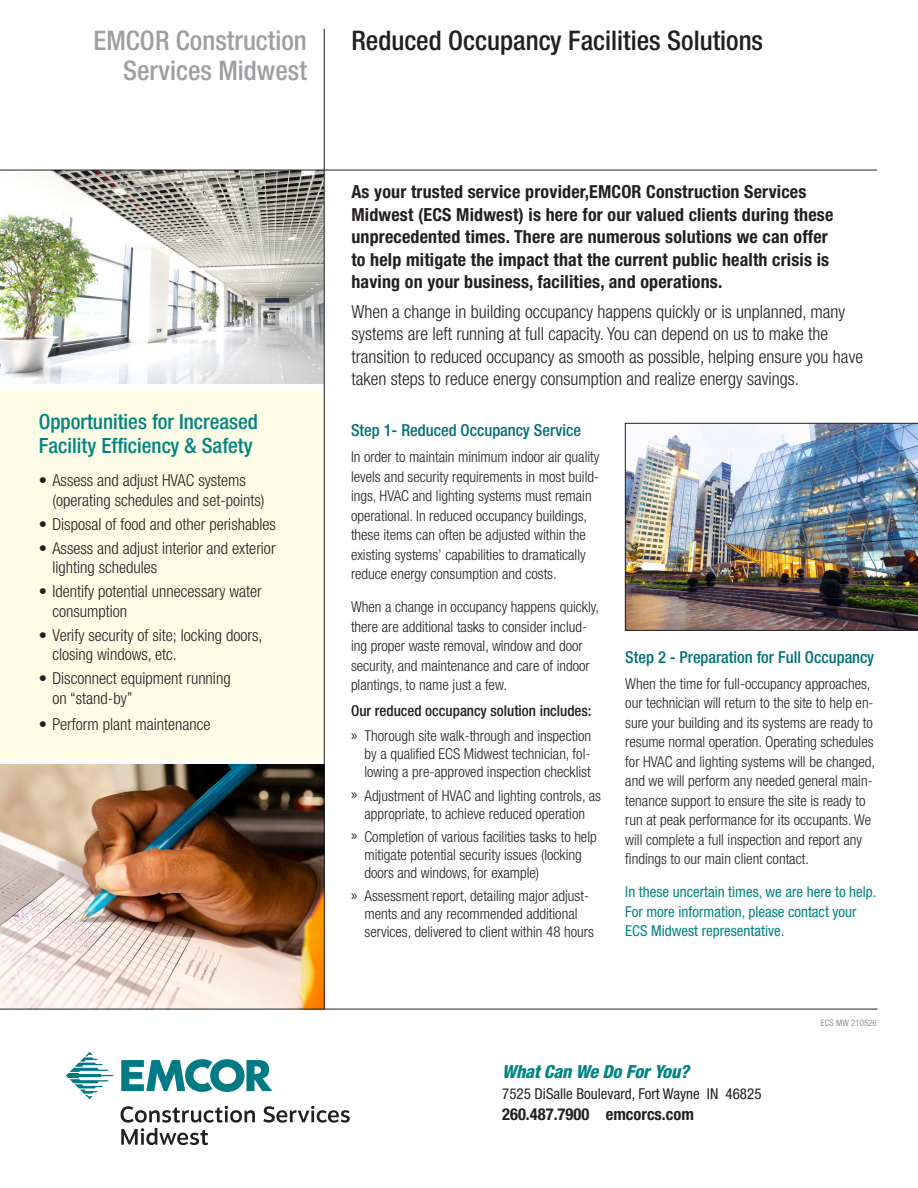
<style>
.page{position:relative;width:918px;height:1188px;background:#fff}
.page>*{position:absolute;margin:0;border:0;box-sizing:border-box;transform-origin:0 0}
._01_1_intro_copy{font:500 condensed 27px "Helvetica Neue";color:#231f20}
._01_1_intro_copy-2{font:500 condensed 27px "Helvetica Neue";color:#9d9fa2}
.Body_copy{font:500 condensed 21px/24px "Helvetica Neue";color:#008483}
.Intro_copy{font:700 condensed 18px/22.5px "Helvetica Neue";letter-spacing:.01em;color:#231f20}
.Intro_copy-2{font:300 condensed 18px/22.5px "Helvetica Neue";color:#231f20}
.t1{font:italic 800 condensed 18px "Helvetica Neue";letter-spacing:-.01em;color:#008483}
.Body_copy-2{font:300 condensed 16.5px/19.5px "Helvetica Neue";color:#231f20}
.Bold_Paragraph_Heade{font:500 condensed 16.5px "Helvetica Neue";color:#007078}
.t2{font:700 condensed 16.5px "Helvetica Neue";color:#231f20}
.Body_copy-3{font:300 condensed 15px/19.5px "Helvetica Neue";color:#231f20}
.Body_copy-4{font:condensed 15px/19.5px "Helvetica Neue";color:#008483}
.t3{font:condensed 15px "Helvetica Neue";color:#231f20}
.Body_copy-5{font:500 condensed 15px "Helvetica Neue";color:#231f20}
.t4{font:condensed 9px "Helvetica Neue";color:#939598}
.s1{font-family:"Myriad Pro";font-weight:400;font-stretch:normal}
</style>
<div class="page">
<img style="left:0;top:765px;width:324px;height:244px">
<div style="left:0;top:390px;width:324px;height:370px;background:#fffde5"></div>
<img style="left:0;top:171px;width:324px;height:213px">
<hr style="left:0;top:170px;width:877px;height:1px;background:#231f20">
<hr style="left:0;top:1009px;width:878px;height:1px;background:#231f20">
<hr style="left:324px;top:29px;width:1px;height:980px;background:#231f20">
<img style="left:625px;top:423px;width:293px;height:208px">
<svg style="left:263px;top:1106px;width:87px;height:17px"></svg>
<svg style="left:121px;top:1106px;width:134px;height:39px"></svg>
<svg style="left:121px;top:1059px;width:151px;height:33px"></svg>
<svg style="left:66px;top:1052px;width:47px;height:47px"></svg>
<p class="_01_1_intro_copy-2" style="left:94px;top:24px;width:215px">EMCOR Construction</p>
<p class="_01_1_intro_copy" style="left:351px;top:24px;width:413px">Reduced Occupancy Facilities Solutions</p>
<p class="_01_1_intro_copy-2" style="left:123px;top:54px;width:185px">Services Midwest</p>
<p class="Body_copy" style="left:39px;top:409px;width:221px">Opportunities for Increased<br>Facility Efficiency &amp; Safety</p>
<p class="Body_copy-2" style="left:52px;top:470px;width:214px;text-indent:-13px">• Assess and adjust HVAC systems (operating schedules and set-points)</p>
<p class="Body_copy-2" style="left:39px;top:514px;width:239px">• Disposal of food and other perishables</p>
<p class="Body_copy-2" style="left:52px;top:538px;width:225px;text-indent:-13px">• Assess and adjust interior and exterior lighting schedules</p>
<p class="Body_copy-2" style="left:52px;top:582px;width:211px;text-indent:-13px">• Identify potential unnecessary water consumption</p>
<p class="Body_copy-2" style="left:52px;top:625px;width:212px;text-indent:-13px">• Verify security of site; locking doors, closing windows, etc.</p>
<p class="Body_copy-2" style="left:52px;top:669px;width:180px;text-indent:-13px">• Disconnect equipment running on “stand-by”</p>
<p class="Body_copy-2" style="left:39px;top:714px;width:173px">• Perform plant maintenance</p>
<p class="Intro_copy" style="left:351px;top:180px;width:484px">As your trusted service provider,EMCOR Construction Services Midwest (ECS Midwest) is here for our valued clients during these unprecedented times. There are numerous solutions we can offer to help mitigate the impact that the current public health crisis is having on your business, facilities, and operations.</p>
<p class="Intro_copy-2" style="left:351px;top:300px;width:513px">When a change in building occupancy happens quickly or is unplanned, many systems are left running at full capacity. You can depend on us to make the transition to reduced occupancy as smooth as possible, helping ensure you have taken steps to reduce energy consumption and realize energy savings.</p>
<p class="Bold_Paragraph_Heade" style="left:351px;top:420px;width:232px">Step 1- Reduced Occupancy Service</p>
<p class="Body_copy-3" style="left:351px;top:447px;width:250px">In order to maintain minimum indoor air quality levels and security requirements in most build&shy;ings, HVAC and lighting systems must remain operational. In reduced occupancy buildings, these items can often be adjusted within the existing systems’ capabilities to dramatically reduce energy consumption and costs.</p>
<p class="Body_copy-3" style="left:351px;top:597px;width:250px">When a change in occupancy happens quickly, there are additional tasks to consider includ&shy;ing proper waste removal, window and door security, and maintenance and care of indoor plantings, to name just a few.</p>
<p class="Body_copy-5" style="left:351px;top:702px;width:242px">Our reduced occupancy solution includes:</p>
<p class="Body_copy-3" style="left:364px;top:727px;width:228px;line-height:18px;text-align:justify;text-indent:-14px"><span class="s1">»</span> Thorough site walk-through and inspection by a qualified ECS Midwest technician, fol&shy;lowing a pre-approved inspection checklist</p>
<p class="Body_copy-3" style="left:351px;top:786px;width:251px;line-height:18px;text-align:center"><span class="s1">»</span> Adjustment of HVAC and lighting controls, as appropriate, to achieve reduced operation</p>
<p class="Body_copy-3" style="left:364px;top:827px;width:234px;line-height:18px;text-indent:-14px"><span class="s1">»</span> Completion of various facilities tasks to help mitigate potential security issues (locking doors and windows, for example)</p>
<p class="Body_copy-3" style="left:364px;top:887px;width:231px;line-height:18px;text-indent:-14px"><span class="s1">»</span> Assessment report, detailing major adjust&shy;ments and any recommended additional services, delivered to client within 48 hours</p>
<p class="Bold_Paragraph_Heade" style="left:625px;top:647px;width:251px">Step 2 - Preparation for Full Occupancy</p>
<p class="Body_copy-3" style="left:625px;top:674px;width:251px">When the time for full-occupancy approaches, our technician will return to the site to help en&shy;sure your building and its systems are ready to resume normal operation. Operating schedules for HVAC and lighting systems will be changed, and we will perform any needed general main&shy;tenance support to ensure the site is ready to run at peak performance for its occupants. We will complete a full inspection and report any findings to our main client contact.</p>
<p class="Body_copy-4" style="left:625px;top:882px;width:253px">In these uncertain times, we are here to help.<br>For more information, please contact your<br>ECS Midwest representative.</p>
<p class="t1" style="left:502px;top:1060px;width:189px">What Can We Do For You?</p>
<p class="t3" style="left:502px;top:1085px;width:261px">7525 DiSalle Boulevard, Fort Wayne IN 46825</p>
<p class="t2" style="left:502px;top:1105px;width:193px">260.487.7900 emcorcs.com</p>
<p class="t4" style="left:821px;top:1018px;width:58px">ECS MW 210526</p>
</div>
